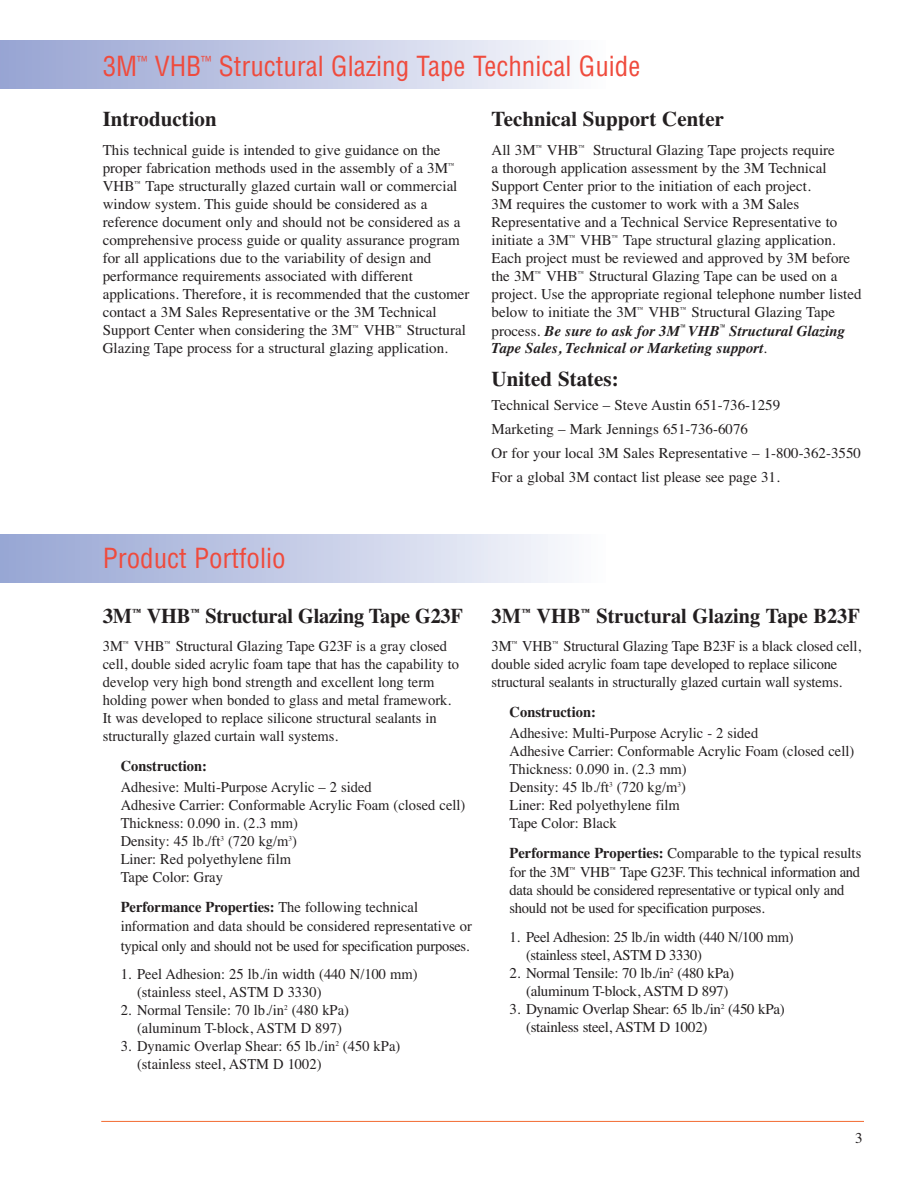
<style>
.page{position:relative;width:918px;height:1188px;background:#fff}
.page>*{position:absolute;margin:0;border:0;box-sizing:border-box;transform-origin:0 0}
.t1{font:condensed 27px "Helvetica";color:#ef4b3d}
.t2{font:21px "Times Bold TT";color:#231f20}
.t3{font:15px/18px "Times";color:#231f20}
.t4{font:15px/18px "Times";letter-spacing:-.02em;color:#231f20}
.t5{font:15px/17.4px "Times Bold Italic TT";color:#231f20}
.t6{font:15px "Times Bold TT";color:#231f20}
.s1{font-family:"Times"}
.s2{font-family:"Times Bold TT"}
</style>
<div class="page">
<div style="left:0;top:40px;width:606px;height:49px;background:linear-gradient(to right,#95a2d1,#fafafd)"></div>
<div style="left:0;top:534px;width:606px;height:48px;background:linear-gradient(to right,#95a4d3,#fafafd)"></div>
<hr style="left:101px;top:1121px;width:763px;height:1px;background:#f26a30">
<h1 class="t1" style="left:103px;top:51px;width:539px">3M<sup>™</sup> VHB<sup>™</sup> Structural Glazing Tape Technical Guide</h1>
<h2 class="t2" style="left:103px;top:107px;width:115px">Introduction</h2>
<p class="t3" style="left:103px;top:140px;width:368px">This technical guide is intended to give guidance on the proper fabrication methods used in the assembly of a 3M<sup>™ </sup>VHB<sup>™</sup> Tape structurally glazed curtain wall or commercial window system. This guide should be considered as a reference document only and should not be considered as a comprehensive process guide or quality assurance program for all applications due to the variability of design and performance requirements associated with different applications. Therefore, it is recommended that the customer contact a 3M Sales Representative or the 3M Technical Support Center when considering the 3M<sup>™</sup> VHB<sup>™</sup> Structural Glazing Tape process for a structural glazing application.</p>
<h2 class="t2" style="left:492px;top:107px;width:234px">Technical Support Center</h2>
<p class="t3" style="left:492px;top:140px;width:371px">All 3M<sup>™</sup> VHB<sup>™</sup> Structural Glazing Tape projects require<br>a thorough application assessment by the 3M Technical Support Center prior to the initiation of each project.<br>3M requires the customer to work with a 3M Sales Representative and a Technical Service Representative to initiate a 3M<sup>™</sup> VHB<sup>™</sup> Tape structural glazing application.<br>Each project must be reviewed and approved by 3M before the 3M<sup>™</sup> VHB<sup>™</sup> Structural Glazing Tape can be used on a project. Use the appropriate regional telephone number listed below to initiate the 3M<sup>™</sup> VHB<sup>™</sup> Structural Glazing Tape</p>
<p class="t5" style="left:492px;top:322px;width:355px"><span class="s1">process.</span> Be sure to ask for 3M<sup>™</sup> VHB<sup>™</sup> Structural Glazing<br>Tape Sales, Technical or Marketing support<span class="s1">.</span></p>
<h2 class="t2" style="left:492px;top:366px;width:129px">United States:</h2>
<p class="t3" style="left:492px;top:392px;width:371px;line-height:24px">Technical Service – Steve Austin 651-736-1259<br>Marketing – Mark Jennings 651-736-6076<br>Or for your local 3M Sales Representative – 1-800-362-3550<br>For a global 3M contact list please see page 31.</p>
<h1 class="t1" style="left:103px;top:543px;width:184px">Product Portfolio</h1>
<h2 class="t2" style="left:103px;top:603px;width:362px">3M<sup>™</sup> VHB<sup>™</sup> Structural Glazing Tape G23F</h2>
<p class="t3" style="left:103px;top:637px;width:358px">3M<sup>™</sup> VHB<sup>™</sup> Structural Glazing Tape G23F is a gray closed cell, double sided acrylic foam tape that has the capability to develop very high bond strength and excellent long term holding power when bonded to glass and metal framework.<br>It was developed to replace silicone structural sealants in structurally glazed curtain wall systems.</p>
<p class="t6" style="left:121px;top:757px;width:88px">Construction:</p>
<p class="t3" style="left:121px;top:778px;width:346px">Adhesive: Multi-Purpose Acrylic – 2 sided<br>Adhesive Carrier: Conformable Acrylic Foam (closed cell)<br>Thickness: 0.090 in. (2.3 mm)<br>Density: 45 lb./ft<sup>3</sup> (720 kg/m<sup>3</sup>)<br>Liner: Red polyethylene film<br>Tape Color: Gray</p>
<p class="t6" style="left:121px;top:898px;width:299px">Performance Properties: <span class="s1">The following technical</span></p>
<p class="t3" style="left:121px;top:916px;width:353px;line-height:19.5px">information and data should be considered representative or typical only and should not be used for specification purposes.</p>
<p class="t3" style="left:137px;top:965px;width:282px;text-indent:-16px">1. Peel Adhesion: 25 lb./in width (440 N/100 mm) (stainless steel, ASTM D 3330)</p>
<p class="t3" style="left:137px;top:1001px;width:213px;text-indent:-16px">2. Normal Tensile: 70 lb./in<sup>2</sup> (480 kPa) (aluminum T-block, ASTM D 897)</p>
<p class="t3" style="left:137px;top:1037px;width:265px;text-indent:-16px">3. Dynamic Overlap Shear: 65 lb./in<sup>2</sup> (450 kPa) (stainless steel, ASTM D 1002)</p>
<h2 class="t2" style="left:492px;top:603px;width:370px">3M<sup>™</sup> VHB<sup>™</sup> Structural Glazing Tape B23F</h2>
<p class="t3" style="left:492px;top:637px;width:371px">3M<sup>™</sup> VHB<sup>™</sup> Structural Glazing Tape B23F is a black closed cell, double sided acrylic foam tape developed to replace silicone structural sealants in structurally glazed curtain wall systems.</p>
<p class="t6" style="left:510px;top:703px;width:88px">Construction:</p>
<p class="t3" style="left:510px;top:724px;width:346px">Adhesive: Multi-Purpose Acrylic - 2 sided<br>Adhesive Carrier: Conformable Acrylic Foam (closed cell)<br>Thickness: 0.090 in. (2.3 mm)<br>Density: 45 lb./ft<sup>3</sup> (720 kg/m<sup>3</sup>)<br>Liner: Red polyethylene film<br>Tape Color: Black</p>
<p class="t4" style="left:510px;top:843px;width:353px;line-height:19.6px"><span class="s2">Performance Properties:</span> Comparable to the typical results for the 3M<sup>™</sup> VHB<sup>™</sup> Tape G23F. This technical information and</p>
<p class="t4" style="left:510px;top:881px;width:336px">data should be considered representative or typical only and should not be used for specification purposes.</p>
<p class="t4" style="left:526px;top:928px;width:269px;text-indent:-16px">1. Peel Adhesion: 25 lb./in width (440 N/100 mm) (stainless steel, ASTM D 3330)</p>
<p class="t4" style="left:526px;top:964px;width:210px;text-indent:-16px">2. Normal Tensile: 70 lb./in<sup>2</sup> (480 kPa) (aluminum T-block, ASTM D 897)</p>
<p class="t4" style="left:526px;top:1000px;width:260px;text-indent:-16px">3. Dynamic Overlap Shear: 65 lb./in<sup>2</sup> (450 kPa) (stainless steel, ASTM D 1002)</p>
<p class="t3" style="left:855px;top:1129px;width:9px">3</p>
</div>
